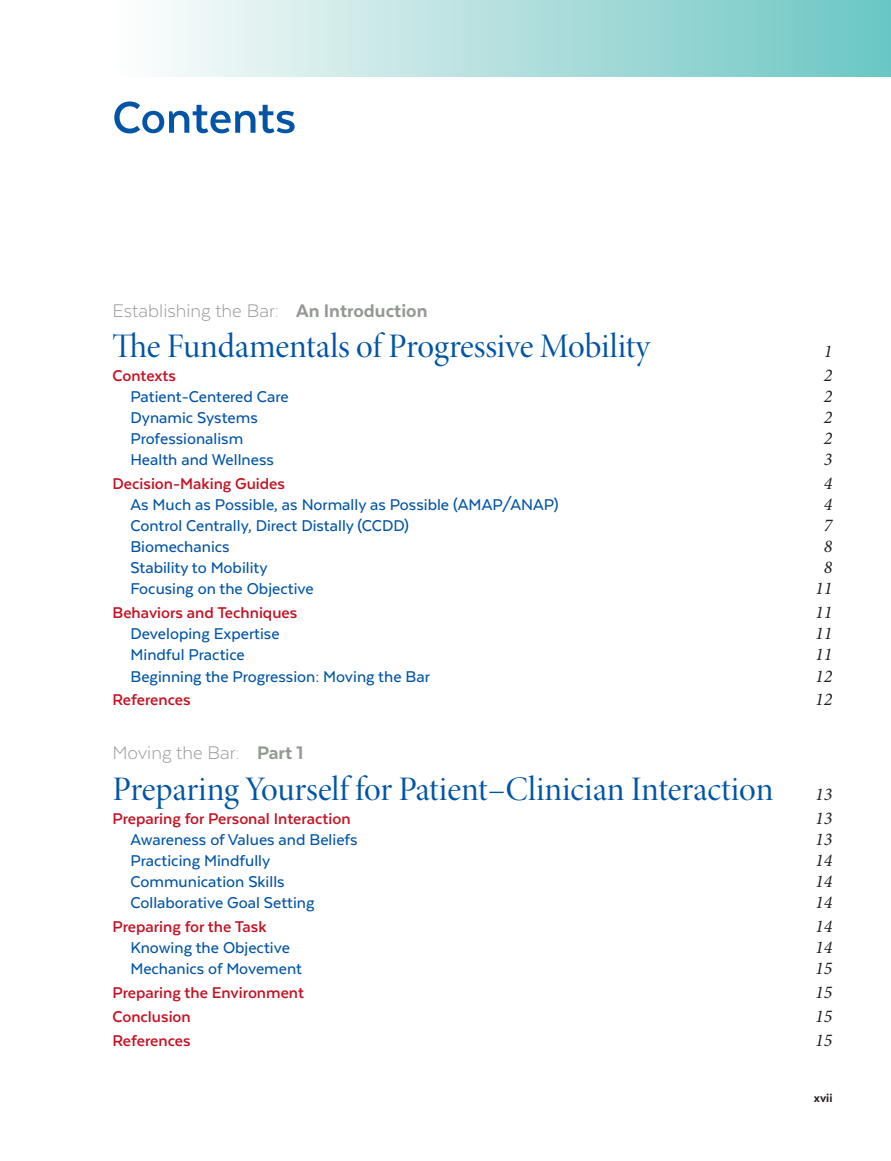
<style>
.page{position:relative;width:891px;height:1161px;background:#fff}
.page>*{position:absolute;margin:0;border:0;box-sizing:border-box;transform-origin:0 0}
.t1{font:700 51px "Texta";color:#0154a6}
.t2{font:34.5px "Minion Pro Disp";letter-spacing:-.005em;color:#0154a6}
.t3{font:300 21px "Texta";color:#959994}
.t4{font:500 18px "Texta";color:#0154a6}
.t5{font:700 18px "Texta";color:#c41324}
.t6{font:italic 18px "Minion Pro";color:#231f20}
.t7{font:800 13.5px "Texta";color:#231f20}
.s1{font-weight:800}
.s2{font-family:"Minion Pro";font-style:italic;font-size:18px;color:#231f20}
</style>
<div class="page">
<div style="left:112px;top:0;width:779px;height:76px;background:linear-gradient(to right,#fefdfd,#6bc6c3)"></div>
<p class="t1" style="left:112px;top:91px;width:185px">Contents</p>
<p class="t3" style="left:112px;top:300px;width:317px">Establishing the Bar: <span class="s1">An Introduction</span></p>
<p class="t2" style="left:112px;top:326px;width:539px">The Fundamentals of Progressive Mobility</p>
<p class="t6" style="left:824px;top:339px;width:10px">1</p>
<p class="t5" style="left:113px;top:367px;width:65px">Contexts</p>
<p class="t6" style="left:824px;top:363px;width:10px">2</p>
<p class="t4" style="left:131px;top:388px;width:160px">Patient-Centered Care</p>
<p class="t6" style="left:824px;top:384px;width:10px">2</p>
<p class="t4" style="left:131px;top:409px;width:129px">Dynamic Systems</p>
<p class="t6" style="left:824px;top:405px;width:10px">2</p>
<p class="t4" style="left:131px;top:430px;width:114px">Professionalism</p>
<p class="t6" style="left:824px;top:426px;width:10px">2</p>
<p class="t4" style="left:131px;top:451px;width:145px">Health and Wellness</p>
<p class="t6" style="left:824px;top:447px;width:10px">3</p>
<p class="t5" style="left:113px;top:475px;width:174px">Decision-Making Guides</p>
<p class="t6" style="left:824px;top:471px;width:10px">4</p>
<p class="t4" style="left:131px;top:496px;width:430px">As Much as Possible, as Normally as Possible (AMAP/ANAP)</p>
<p class="t6" style="left:824px;top:492px;width:10px">4</p>
<p class="t4" style="left:131px;top:517px;width:280px">Control Centrally, Direct Distally (CCDD)</p>
<p class="t6" style="left:824px;top:513px;width:10px">7</p>
<p class="t4" style="left:131px;top:538px;width:101px">Biomechanics</p>
<p class="t6" style="left:824px;top:534px;width:10px">8</p>
<p class="t4" style="left:131px;top:559px;width:139px">Stability to Mobility</p>
<p class="t6" style="left:824px;top:555px;width:10px">8</p>
<p class="t4" style="left:131px;top:580px;width:185px">Focusing on the Objective</p>
<p class="t6" style="left:815px;top:576px;width:19px">11</p>
<p class="t5" style="left:113px;top:604px;width:186px">Behaviors and Techniques</p>
<p class="t6" style="left:815px;top:600px;width:19px">11</p>
<p class="t4" style="left:131px;top:625px;width:151px">Developing Expertise</p>
<p class="t6" style="left:815px;top:621px;width:19px">11</p>
<p class="t4" style="left:131px;top:646px;width:116px">Mindful Practice</p>
<p class="t6" style="left:815px;top:642px;width:19px">11</p>
<p class="t4" style="left:131px;top:667px;width:301px">Beginning the Progression: Moving the Bar</p>
<p class="t6" style="left:815px;top:663px;width:19px">12</p>
<p class="t5" style="left:113px;top:691px;width:80px">References</p>
<p class="t6" style="left:815px;top:687px;width:19px">12</p>
<p class="t3" style="left:112px;top:742px;width:192px">Moving the Bar: <span class="s1">Part 1</span></p>
<p class="t2" style="left:112px;top:768px;width:722px">Preparing Yourself for Patient–Clinician Interaction <span class="s2">13</span></p>
<p class="t5" style="left:113px;top:809px;width:240px">Preparing for Personal Interaction</p>
<p class="t6" style="left:815px;top:806px;width:19px">13</p>
<p class="t4" style="left:131px;top:830px;width:229px">Awareness of Values and Beliefs</p>
<p class="t6" style="left:815px;top:827px;width:19px">13</p>
<p class="t4" style="left:131px;top:851px;width:141px">Practicing Mindfully</p>
<p class="t6" style="left:815px;top:848px;width:19px">14</p>
<p class="t4" style="left:131px;top:872px;width:156px">Communication Skills</p>
<p class="t6" style="left:815px;top:869px;width:19px">14</p>
<p class="t4" style="left:131px;top:893px;width:186px">Collaborative Goal Setting</p>
<p class="t6" style="left:815px;top:890px;width:19px">14</p>
<p class="t5" style="left:113px;top:917px;width:156px">Preparing for the Task</p>
<p class="t6" style="left:815px;top:914px;width:19px">14</p>
<p class="t4" style="left:131px;top:938px;width:161px">Knowing the Objective</p>
<p class="t6" style="left:815px;top:935px;width:19px">14</p>
<p class="t4" style="left:131px;top:959px;width:173px">Mechanics of Movement</p>
<p class="t6" style="left:815px;top:956px;width:19px">15</p>
<p class="t5" style="left:113px;top:983px;width:193px">Preparing the Environment</p>
<p class="t6" style="left:815px;top:980px;width:19px">15</p>
<p class="t5" style="left:113px;top:1007px;width:80px">Conclusion</p>
<p class="t6" style="left:815px;top:1004px;width:19px">15</p>
<p class="t5" style="left:113px;top:1031px;width:80px">References</p>
<p class="t6" style="left:815px;top:1028px;width:19px">15</p>
<p class="t7" style="left:814px;top:1091px;width:20px">xvii</p>
</div>
